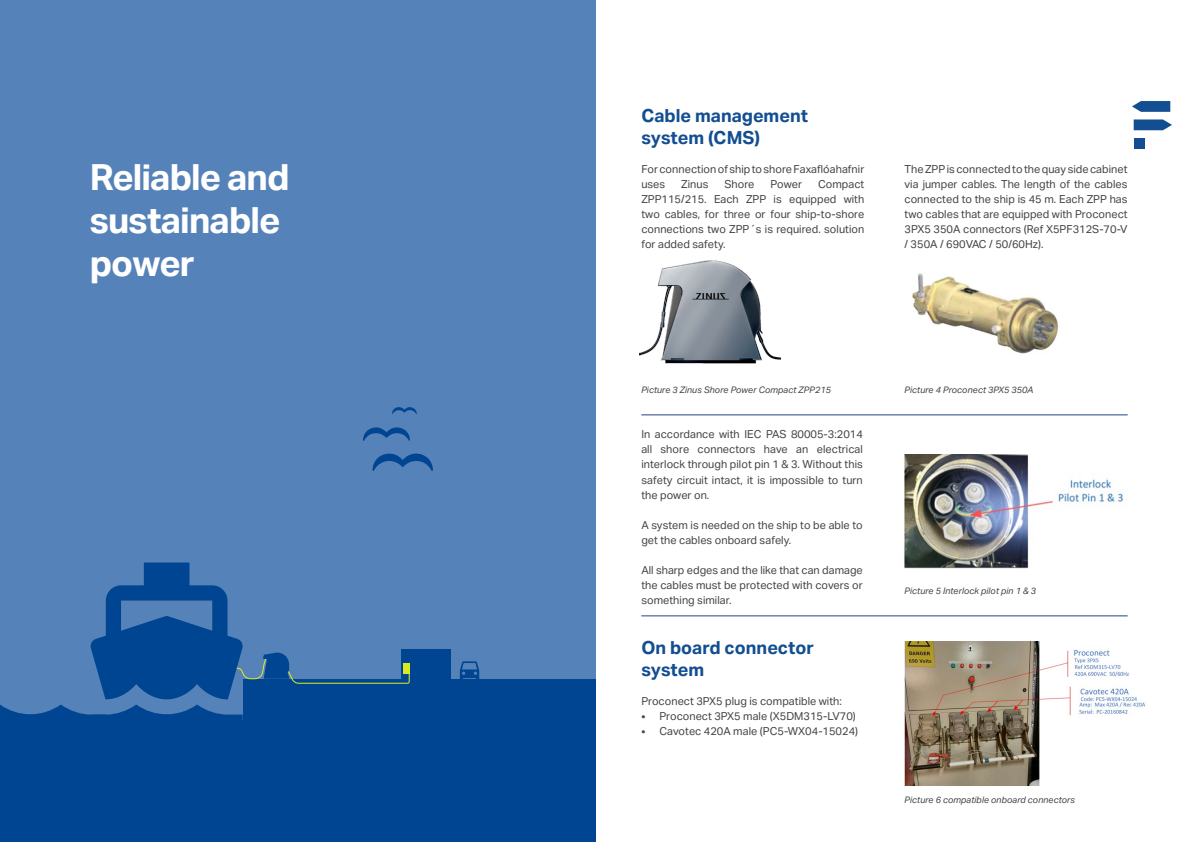
<style>
.page{position:relative;width:1191px;height:842px;background:#fff}
.page>*{position:absolute;margin:0;border:0;box-sizing:border-box;transform-origin:0 0}
.t1{font:700 36px/43.2px "Aktiv Grotesk";letter-spacing:-.025em;color:#fff}
.t2{font:700 18px/21.6px "Aktiv Grotesk";color:#124e91}
.t3{font:11px/15px "Aktiv Grotesk";color:#414544;text-align:justify}
.t4{font:italic 9px "Aktiv Grotesk";color:#414544}
</style>
<div class="page">
<div style="left:0;top:0;width:595px;height:842px;background:#5582b9"></div>
<img style="left:639px;top:260px;width:141px;height:104px">
<img style="left:904px;top:454px;width:220px;height:115px">
<img style="left:904px;top:641px;width:242px;height:144px">
<svg style="left:1132px;top:101px;width:38px;height:11px"></svg>
<svg style="left:1133px;top:119px;width:39px;height:11px"></svg>
<div style="left:1133px;top:138px;width:11px;height:11px;background:#124e91"></div>
<img style="left:912px;top:273px;width:147px;height:81px">
<hr style="left:641px;top:415px;width:486px;height:1px;background:#25408f">
<hr style="left:641px;top:616px;width:486px;height:1px;background:#25408f">
<div style="left:243px;top:680px;width:352px;height:50px;background:#004591"></div>
<div style="left:401px;top:649px;width:50px;height:31px;background:#004591"></div>
<svg style="left:0;top:562px;width:410px;height:158px"></svg>
<div style="left:404px;top:663px;width:6px;height:10px;background:#dceb1e"></div>
<svg style="left:460px;top:661px;width:19px;height:19px"></svg>
<div style="left:0;top:720px;width:595px;height:122px;background:#004591"></div>
<svg style="left:372px;top:453px;width:61px;height:18px"></svg>
<svg style="left:363px;top:427px;width:47px;height:14px"></svg>
<svg style="left:392px;top:407px;width:25px;height:7px"></svg>
<h1 class="t1" style="left:90px;top:156px;width:201px">Reliable and sustainable power</h1>
<h2 class="t2" style="left:641px;top:105px;width:168px">Cable management system (CMS)</h2>
<p class="t3" style="left:641px;top:162px;width:224px">For connection of ship to shore Faxaflóahafnir uses</p>
<p class="t3" style="left:641px;top:177px;width:224px;text-indent:177px">Compact ZPP115/215. Each ZPP is equipped with two cables, for three or four ship-to-shore connections two ZPP´s is required. solution for added safety.</p>
<p class="t3" style="left:681px;top:177px;width:29px">Zinus</p>
<p class="t3" style="left:724px;top:177px;width:32px">Shore</p>
<p class="t3" style="left:770px;top:177px;width:33px">Power</p>
<p class="t3" style="left:904px;top:162px;width:224px">The ZPP is connected to the quay side cabinet via jumper cables. The length of the cables connected to the ship is 45 m. Each ZPP has two cables that are equipped with Proconect 3PX5 350A connectors (Ref X5PF312S-70-V / 350A / 690VAC / 50/60Hz).</p>
<p class="t4" style="left:641px;top:384px;width:191px">Picture 3 Zinus Shore Power Compact ZPP215</p>
<p class="t3" style="left:641px;top:427px;width:223px">In accordance with IEC PAS 80005-3:2014 all shore connectors have an electrical interlock through pilot pin 1 &amp; 3. Without this safety circuit intact, it is impossible to turn the power on.</p>
<p class="t3" style="left:641px;top:517px;width:223px">A system is needed on the ship to be able to get the cables onboard safely.</p>
<p class="t3" style="left:641px;top:562px;width:223px">All sharp edges and the like that can damage the cables must be protected with covers or something similar.</p>
<h2 class="t2" style="left:641px;top:637px;width:174px">On board connector system</h2>
<p class="t3" style="left:641px;top:694px;width:202px">Proconect 3PX5 plug is compatible with:</p>
<p class="t3" style="left:641px;top:709px;width:216px">• Proconect 3PX5 male (X5DM315-LV70)</p>
<p class="t3" style="left:641px;top:724px;width:218px">• Cavotec 420A male (PC5-WX04-15024)</p>
<p class="t4" style="left:904px;top:384px;width:131px">Picture 4 Proconect 3PX5 350A</p>
<p class="t4" style="left:904px;top:585px;width:133px">Picture 5 Interlock pilot pin 1 &amp; 3</p>
<p class="t4" style="left:904px;top:795px;width:172px">Picture 6 compatible onboard connectors</p>
</div>
